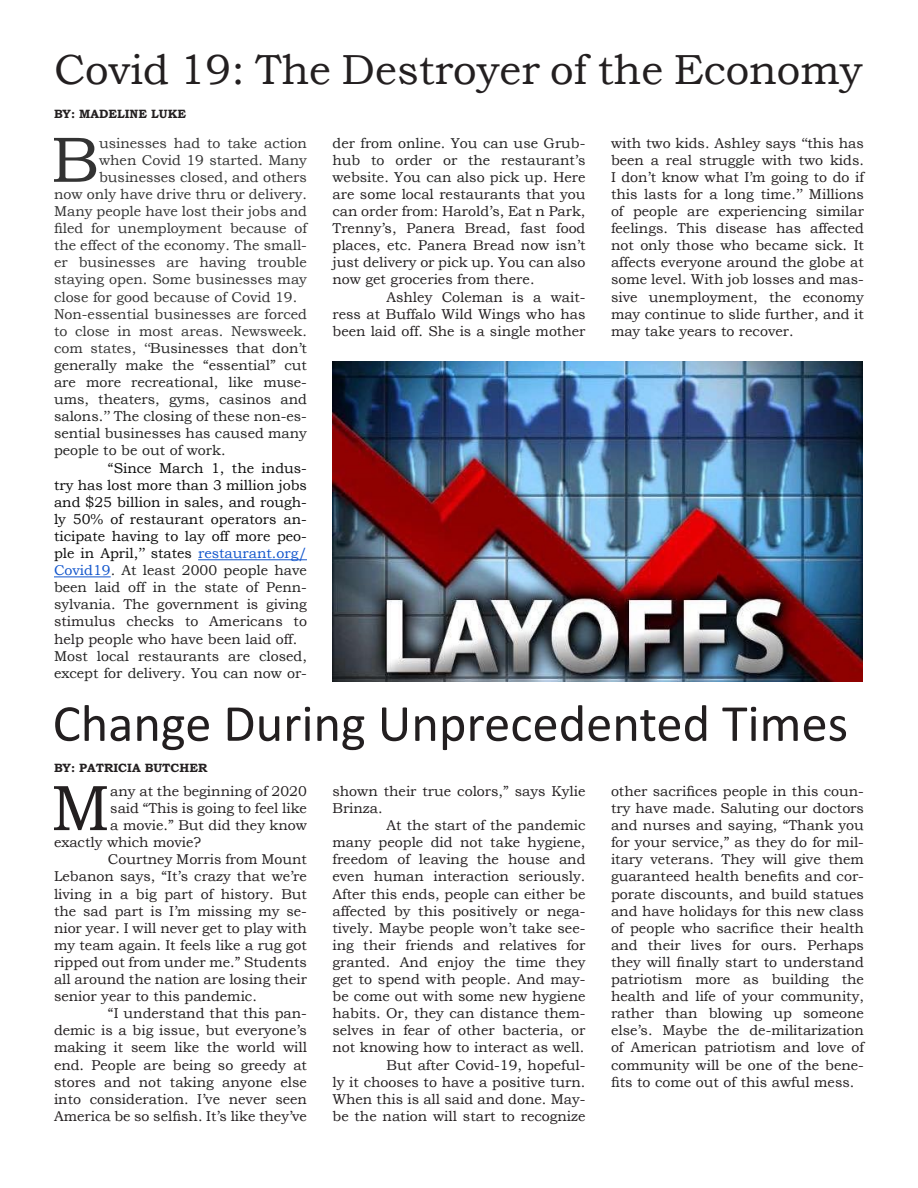
<style>
.page{position:relative;width:918px;height:1188px;background:#fff}
.page>*{position:absolute;margin:0;border:0;box-sizing:border-box;transform-origin:0 0}
.t1{font:64.5px "Bookman Old Style";color:#333}
.t2{font:64.5px "Bookman Old Style";color:#231f20}
.t3{font:52.5px "Calibri";color:#231f20}
.t4{font:42px "Bookman Old Style";color:#231f20}
.t5{font:14.25px/17.1px "Bookman Old Style";color:#231f20;text-align:justify}
.t6{font:14.25px "Bookman Old Style";color:#333}
.t7{font:14.25px/17.1px "Bookman Old Style";color:#0a0a0a;text-align:justify}
.t8{font:14.25px/17.1px "Bookman Old Style";color:#222}
.t9{font:700 12px "Bookman Old Style";color:#231f20}
.s1{color:#333}
.s2{color:#15c}
.s3{color:#222}
.s4{color:#231f20}
</style>
<div class="page">
<hr style="left:198px;top:559px;width:109px;height:1px;background:#15c">
<hr style="left:54px;top:576px;width:57px;height:1px;background:#15c">
<img style="left:333px;top:362px;width:530px;height:320px">
<h3 class="t4" style="left:54px;top:42px;width:810px">Covid 19: The Destroyer of the Economy</h3>
<p class="t9" style="left:54px;top:106px;width:134px">BY: MADELINE LUKE</p>
<h1 class="t1" style="left:51px;top:118px;width:49px">B</h1>
<p class="t6" style="left:99px;top:133px;width:209px">usinesses had to take action</p>
<p class="t6" style="left:99px;top:151px;width:209px">when Covid 19 started. Many</p>
<p class="t6" style="left:99px;top:168px;width:209px">businesses closed, and others</p>
<p class="t6" style="left:54px;top:185px;width:255px">now only have drive thru or delivery.</p>
<p class="t6" style="left:54px;top:202px;width:255px">Many people have lost their jobs and</p>
<p class="t6" style="left:54px;top:219px;width:254px">filed for unemployment because of</p>
<p class="t6" style="left:54px;top:236px;width:255px">the effect of the economy. The small-</p>
<p class="t6" style="left:54px;top:253px;width:254px">er businesses are having trouble</p>
<p class="t6" style="left:54px;top:270px;width:255px">staying open. Some businesses may</p>
<p class="t6" style="left:54px;top:287px;width:245px">close for good because of Covid 19.</p>
<p class="t6" style="left:54px;top:304px;width:254px">Non-essential businesses are forced</p>
<p class="t6" style="left:54px;top:322px;width:255px">to close in most areas. Newsweek.</p>
<p class="t8" style="left:54px;top:339px;width:254px"><span class="s1">com states, ‘‘</span>Businesses that don’t</p>
<p class="t8" style="left:54px;top:357px;width:255px">generally make the “essential” cut</p>
<p class="t8" style="left:54px;top:374px;width:255px">are more recreational, like muse-</p>
<p class="t8" style="left:54px;top:391px;width:254px">ums, theaters, gyms, casinos and</p>
<p class="t8" style="left:54px;top:408px;width:255px">salons.’’ The closing of these non-es-</p>
<p class="t8" style="left:54px;top:425px;width:255px">sential businesses has caused many</p>
<p class="t8" style="left:54px;top:442px;width:173px">people to be out of work.</p>
<p class="t7" style="left:54px;top:459px;width:255px;text-indent:54px">“Since March 1, the indus&shy;try has lost more than 3 million jobs and $25 billion in sales, and rough&shy;ly 50% of restaurant operators an&shy;ticipate having to lay off more peo&shy;ple in April,’’ states <span class="s2">restaurant.org/ Covid19</span><span class="s3">. At least 2000 people have been laid off in the state of Penn&shy;sylvania.</span> <span class="s4">The government is giving stimulus checks to Americans to help people who have been laid off.</span></p>
<p class="t8" style="left:54px;top:647px;width:255px">Most local restaurants are closed, except for delivery. You can now or-</p>
<p class="t5" style="left:333px;top:134px;width:255px"><span class="s3">der from online. You can use Grub&shy;hub to order or the restaurant’s website. You can also pick up.</span> Here are some local restaurants that you can order from: Harold’s, Eat n Park, Trenny’s, Panera Bread, fast food places, etc. Panera Bread now isn’t just delivery or pick up. You can also now get groceries from there.</p>
<p class="t5" style="left:333px;top:288px;width:255px;text-indent:54px">Ashley Coleman is a wait&shy;ress at Buffalo Wild Wings who has been laid off. She is a single mother</p>
<p class="t5" style="left:611px;top:134px;width:255px">with two kids. Ashley says ‘‘this has been a real struggle with two kids.<br>I don’t know what I’m going to do if this lasts for a long time.’’ Millions of people are experiencing similar feelings. This disease has affected not only those who became sick. It affects everyone around the globe at some level. With job losses and mas&shy;sive unemployment, the economy may continue to slide further, and it may take years to recover.</p>
<h2 class="t3" style="left:53px;top:687px;width:797px">Change During Unprecedented Times</h2>
<p class="t5" style="left:333px;top:783px;width:255px">shown their true colors,” says Kylie<br>Brinza.</p>
<p class="t5" style="left:333px;top:817px;width:255px;text-align:right">At the start of the pandemic<br>many people did not take hygiene, freedom of leaving the house and even human interaction seriously.<br>After this ends, people can either be affected by this positively or nega&shy;tively. Maybe people won’t take see&shy;ing their friends and relatives for granted. And enjoy the time they get to spend with people. And may&shy;be come out with some new hygiene habits. Or, they can distance them&shy;selves in fear of other bacteria, or not knowing how to interact as well.<br>But after Covid-19, hopeful-<br>ly it chooses to have a positive turn.<br>When this is all said and done. May&shy;be the nation will start to recognize</p>
<p class="t9" style="left:54px;top:759px;width:155px">BY: PATRICIA BUTCHER</p>
<p class="t5" style="left:611px;top:783px;width:255px">other sacrifices people in this coun&shy;try have made. Saluting our doctors and nurses and saying, “Thank you for your service,” as they do for mil&shy;itary veterans. They will give them guaranteed health benefits and cor&shy;porate discounts, and build statues and have holidays for this new class of people who sacrifice their health and their lives for ours. Perhaps they will finally start to understand patriotism more as building the health and life of your community, rather than blowing up someone else’s. Maybe the de-militarization of American patriotism and love of community will be one of the bene&shy;fits to come out of this awful mess.</p>
<h1 class="t2" style="left:51px;top:766px;width:61px">M</h1>
<p class="t5" style="left:110px;top:783px;width:198px">any at the beginning of 2020</p>
<p class="t5" style="left:110px;top:800px;width:198px">said “This is going to feel like</p>
<p class="t5" style="left:110px;top:817px;width:198px">a movie.” But did they know</p>
<p class="t5" style="left:54px;top:834px;width:149px">exactly which movie?</p>
<p class="t5" style="left:108px;top:851px;width:200px">Courtney Morris from Mount</p>
<p class="t5" style="left:54px;top:868px;width:255px">Lebanon says, “It’s crazy that we’re</p>
<p class="t5" style="left:54px;top:885px;width:255px">living in a big part of history. But</p>
<p class="t5" style="left:54px;top:902px;width:255px">the sad part is I’m missing my se-</p>
<p class="t5" style="left:54px;top:919px;width:255px">nior year. I will never get to play with</p>
<p class="t5" style="left:54px;top:936px;width:255px">my team again. It feels like a rug got</p>
<p class="t5" style="left:54px;top:954px;width:254px">ripped out from under me.” Students</p>
<p class="t5" style="left:54px;top:971px;width:254px">all around the nation are losing their</p>
<p class="t5" style="left:54px;top:988px;width:204px">senior year to this pandemic.</p>
<p class="t5" style="left:108px;top:1005px;width:201px">“I understand that this pan-</p>
<p class="t5" style="left:54px;top:1022px;width:255px">demic is a big issue, but everyone’s</p>
<p class="t5" style="left:54px;top:1039px;width:255px">making it seem like the world will</p>
<p class="t5" style="left:54px;top:1056px;width:255px">end. People are being so greedy at</p>
<p class="t5" style="left:54px;top:1073px;width:255px">stores and not taking anyone else</p>
<p class="t5" style="left:54px;top:1090px;width:255px">into consideration. I’ve never seen</p>
<p class="t5" style="left:54px;top:1107px;width:254px">America be so selfish. It’s like they’ve</p>
</div>
